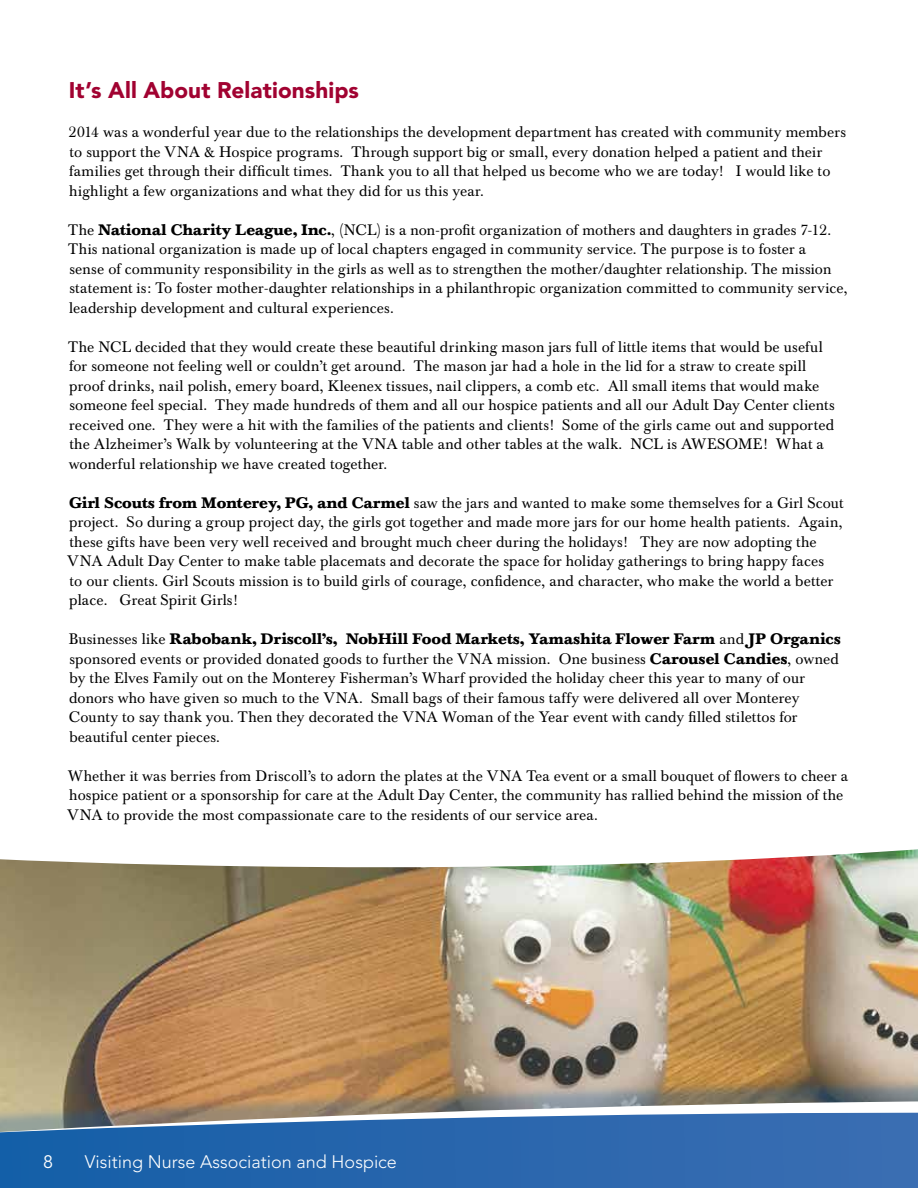
<style>
.page{position:relative;width:918px;height:1188px;background:#fff}
.page>*{position:absolute;margin:0;border:0;box-sizing:border-box;transform-origin:0 0}
.t1{font:900 22.5px "Avenir";letter-spacing:.005em;color:#a10231}
.t2{font:300 18px "Avenir";color:#fff}
.t3{font:18px "Avenir";color:#fff}
.t4{font:15px/19.5px "Baskerville BE";letter-spacing:.01em;color:#000}
.s1{font-weight:700}
</style>
<div class="page">
<img style="left:0;top:957px;width:918px;height:92px">
<img style="left:0;top:849px;width:918px;height:108px">
<svg style="left:0;top:1049px;width:918px;height:25px;background:#ae8c65"></svg>
<svg style="left:0;top:1074px;width:918px;height:114px;background:#5d7a9a"></svg>
<h1 class="t1" style="left:69px;top:77px;width:292px">It’s All About Relationships</h1>
<p class="t4" style="left:69px;top:123px;width:779px">2014 was a wonderful year due to the relationships the development department has created with community members to support the VNA &amp; Hospice programs. Through support big or small, every donation helped a patient and their families get through their difficult times. Thank you to all that helped us become who we are today! I would like to highlight a few organizations and what they did for us this year.</p>
<p class="t4" style="left:68px;top:220px;width:781px">The <span class="s1">National Charity League, Inc.</span>, (NCL) is a non-profit organization of mothers and daughters in grades 7-12.<br>This national organization is made up of local chapters engaged in community service. The purpose is to foster a<br>sense of community responsibility in the girls as well as to strengthen the mother/daughter relationship. The mission statement is: To foster mother-daughter relationships in a philanthropic organization committed to community service, leadership development and cultural experiences.</p>
<p class="t4" style="left:68px;top:337px;width:768px">The NCL decided that they would create these beautiful drinking mason jars full of little items that would be useful for someone not feeling well or couldn’t get around. The mason jar had a hole in the lid for a straw to create spill proof drinks, nail polish, emery board, Kleenex tissues, nail clippers, a comb etc. All small items that would make someone feel special. They made hundreds of them and all our hospice patients and all our Adult Day Center clients received one. They were a hit with the families of the patients and clients! Some of the girls came out and supported the Alzheimer’s Walk by volunteering at the VNA table and other tables at the walk. NCL is AWESOME! What a wonderful relationship we have created together.</p>
<p class="t4" style="left:67px;top:493px;width:778px"><span class="s1">Girl Scouts from Monterey, PG, and Carmel</span> saw the jars and wanted to make some themselves for a Girl Scout project. So during a group project day, the girls got together and made more jars for our home health patients. Again, these gifts have been very well received and brought much cheer during the holidays! They are now adopting the VNA Adult Day Center to make table placemats and decorate the space for holiday gatherings to bring happy faces<br>to our clients. Girl Scouts mission is to build girls of courage, confidence, and character, who make the world a better place. Great Spirit Girls!</p>
<p class="t4" style="left:69px;top:630px;width:773px">Businesses like <span class="s1">Rabobank, Driscoll’s, NobHill Food Markets, Yamashita Flower Farm</span> and <span class="s1">JP Organics </span>sponsored events or provided donated goods to further the VNA mission. One business <span class="s1">Carousel Candies</span>, owned by the Elves Family out on the Monterey Fisherman’s Wharf provided the holiday cheer this year to many of our donors who have given so much to the VNA. Small bags of their famous taffy were delivered all over Monterey County to say thank you. Then they decorated the VNA Woman of the Year event with candy filled stilettos for beautiful center pieces.</p>
<p class="t4" style="left:67px;top:766px;width:782px">Whether it was berries from Driscoll’s to adorn the plates at the VNA Tea event or a small bouquet of flowers to cheer a hospice patient or a sponsorship for care at the Adult Day Center, the community has rallied behind the mission of the<br>VNA to provide the most compassionate care to the residents of our service area.</p>
<p class="t3" style="left:43px;top:1151px;width:12px">8</p>
<p class="t2" style="left:85px;top:1151px;width:314px">Visiting Nurse Association and Hospice</p>
</div>
